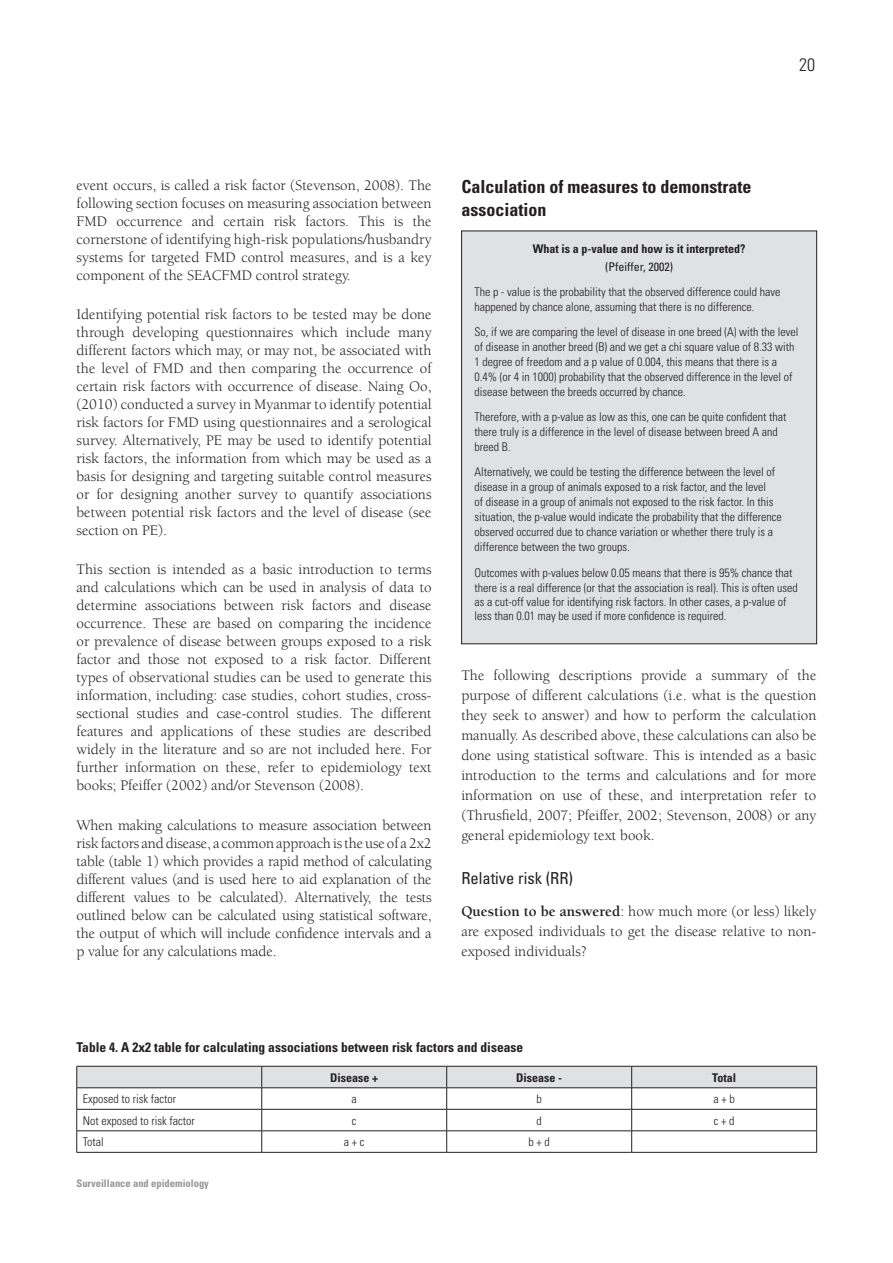
<style>
.page{position:relative;width:893px;height:1263px;background:#fff}
.page>*{position:absolute;margin:0;border:0;box-sizing:border-box;transform-origin:0 0}
.J-sub-title_2{font:700 condensed 18px/23px "Univers";color:#231f20}
.t1{font:300 condensed 18px "Univers LT Std";color:#231f20}
.K-sub-title_3{font:condensed 16.5px "Univers";color:#231f20}
.M-_Txt_courant{font:15px/18px "Berkeley";color:#231f20;text-align:justify}
.P-figures{font:700 condensed 13.5px "Univers";color:#231f20}
.S-txt-figuras_2{font:300 condensed 12px/15px "Univers";color:#231f20}
.W-texto_tablas{font:300 condensed 12px "Univers";color:#231f20}
.Body_Text_Indent{font:700 condensed 12px "Univers";color:#231f20}
.Y-_cabeza_tablas{font:700 condensed 12px "Univers";color:#231f20}
.Body_Text_Indent-2{font:condensed 12px "Univers";color:#231f20}
.t2{font:700 condensed 10.5px "Univers LT Std";color:#939598}
.s1{font-weight:700}
</style>
<div class="page">
<div style="left:462px;top:231px;width:355px;height:413px;background:#e0e1e2"></div>
<div style="left:461px;top:231px;width:356px;height:413px;border:1px solid #231f20"></div>
<svg style="left:77px;top:1066px;width:740px;height:86px"></svg>
<hr style="left:77px;top:1152px;width:185px;height:1px;background:#231f20">
<hr style="left:262px;top:1152px;width:185px;height:1px;background:#231f20">
<hr style="left:447px;top:1152px;width:185px;height:1px;background:#231f20">
<hr style="left:632px;top:1152px;width:185px;height:1px;background:#231f20">
<p class="t1" style="left:799px;top:53px;width:17px">20</p>
<p class="M-_Txt_courant" style="left:77px;top:176px;width:357px">event occurs, is called a risk factor (Stevenson, 2008). The following section focuses on measuring association between FMD occurrence and certain risk factors. This is the cornerstone of identifying high-risk populations/husbandry systems for targeted FMD control measures, and is a key component of the SEACFMD control strategy.</p>
<p class="M-_Txt_courant" style="left:77px;top:306px;width:357px">Identifying potential risk factors to be tested may be done through developing questionnaires which include many different factors which may, or may not, be associated with the level of FMD and then comparing the occurrence of certain risk factors with occurrence of disease. Naing Oo, (2010) conducted a survey in Myanmar to identify potential risk factors for FMD using questionnaires and a serological survey. Alternatively, PE may be used to identify potential risk factors, the information from which may be used as a basis for designing and targeting suitable control measures or for designing another survey to quantify associations between potential risk factors and the level of disease (see section on PE).</p>
<p class="M-_Txt_courant" style="left:77px;top:561px;width:357px">This section is intended as a basic introduction to terms and calculations which can be used in analysis of data to determine associations between risk factors and disease occurrence. These are based on comparing the incidence or prevalence of disease between groups exposed to a risk factor and those not exposed to a risk factor. Different types of observational studies can be used to generate this information, including: case studies, cohort studies, cross&shy;sectional studies and case-control studies. The different features and applications of these studies are described widely in the literature and so are not included here. For further information on these, refer to epidemiology text books; Pfeiffer (2002) and/or Stevenson (2008).</p>
<p class="M-_Txt_courant" style="left:77px;top:816px;width:357px">When making calculations to measure association between risk factors and disease, a common approach is the use of a 2x2 table (table 1) which provides a rapid method of calculating different values (and is used here to aid explanation of the different values to be calculated). Alternatively, the tests outlined below can be calculated using statistical software, the output of which will include confidence intervals and a p value for any calculations made.</p>
<p class="J-sub-title_2" style="left:461px;top:175px;width:291px">Calculation of measures to demonstrate association</p>
<p class="Body_Text_Indent" style="left:533px;top:242px;width:214px">What is a p-value and how is it interpreted?</p>
<p class="Body_Text_Indent-2" style="left:605px;top:259px;width:69px">(Pfeiffer, 2002)</p>
<p class="S-txt-figuras_2" style="left:475px;top:284px;width:307px">The p - value is the probability that the observed difference could have happened by chance alone, assuming that there is no difference.</p>
<p class="S-txt-figuras_2" style="left:475px;top:324px;width:325px">So, if we are comparing the level of disease in one breed (A) with the level of disease in another breed (B) and we get a chi square value of 8.33 with 1 degree of freedom and a p value of 0.004, this means that there is a 0.4% (or 4 in 1000) probability that the observed difference in the level of disease between the breeds occurred by chance.</p>
<p class="S-txt-figuras_2" style="left:475px;top:409px;width:313px">Therefore, with a p-value as low as this, one can be quite confident that there truly is a difference in the level of disease between breed A and breed B.</p>
<p class="S-txt-figuras_2" style="left:475px;top:465px;width:309px">Alternatively, we could be testing the difference between the level of disease in a group of animals exposed to a risk factor, and the level<br>of disease in a group of animals not exposed to the risk factor. In this situation, the p-value would indicate the probability that the difference observed occurred due to chance variation or whether there truly is a difference between the two groups.</p>
<p class="S-txt-figuras_2" style="left:475px;top:565px;width:325px;line-height:14.5px">Outcomes with p-values below 0.05 means that there is 95% chance that there is a real difference (or that the association is real). This is often used as a cut-off value for identifying risk factors. In other cases, a p-value of less than 0.01 may be used if more confidence is required.</p>
<p class="M-_Txt_courant" style="left:461px;top:665px;width:357px;line-height:20px">The following descriptions provide a summary of the purpose of different calculations (i.e. what is the question they seek to answer) and how to perform the calculation manually. As described above, these calculations can also be done using statistical software. This is intended as a basic introduction to the terms and calculations and for more information on use of these, and interpretation refer to (Thrusfield, 2007; Pfeiffer, 2002; Stevenson, 2008) or any general epidemiology text book.</p>
<p class="K-sub-title_3" style="left:461px;top:867px;width:113px">Relative risk (RR)</p>
<p class="M-_Txt_courant" style="left:461px;top:901px;width:357px;line-height:20px"><span class="s1">Question to be answered</span>: how much more (or less) likely are exposed individuals to get the disease relative to non&shy;exposed individuals?</p>
<p class="P-figures" style="left:77px;top:1038px;width:448px">Table 4. A 2x2 table for calculating associations between risk factors and disease</p>
<p class="Y-_cabeza_tablas" style="left:330px;top:1070px;width:49px">Disease +</p>
<p class="Y-_cabeza_tablas" style="left:516px;top:1070px;width:47px">Disease -</p>
<p class="Y-_cabeza_tablas" style="left:712px;top:1070px;width:25px">Total</p>
<p class="W-texto_tablas" style="left:83px;top:1092px;width:95px">Exposed to risk factor</p>
<p class="W-texto_tablas" style="left:352px;top:1092px;width:7px">a</p>
<p class="W-texto_tablas" style="left:536px;top:1092px;width:7px">b</p>
<p class="W-texto_tablas" style="left:713px;top:1092px;width:23px">a + b</p>
<p class="W-texto_tablas" style="left:83px;top:1113px;width:113px">Not exposed to risk factor</p>
<p class="W-texto_tablas" style="left:352px;top:1113px;width:6px">c</p>
<p class="W-texto_tablas" style="left:536px;top:1113px;width:7px">d</p>
<p class="W-texto_tablas" style="left:714px;top:1113px;width:22px">c + d</p>
<p class="W-texto_tablas" style="left:83px;top:1135px;width:23px">Total</p>
<p class="W-texto_tablas" style="left:344px;top:1135px;width:22px">a + c</p>
<p class="W-texto_tablas" style="left:529px;top:1135px;width:23px">b + d</p>
<p class="t2" style="left:77px;top:1177px;width:134px">Surveillance and epidemiology</p>
</div>
